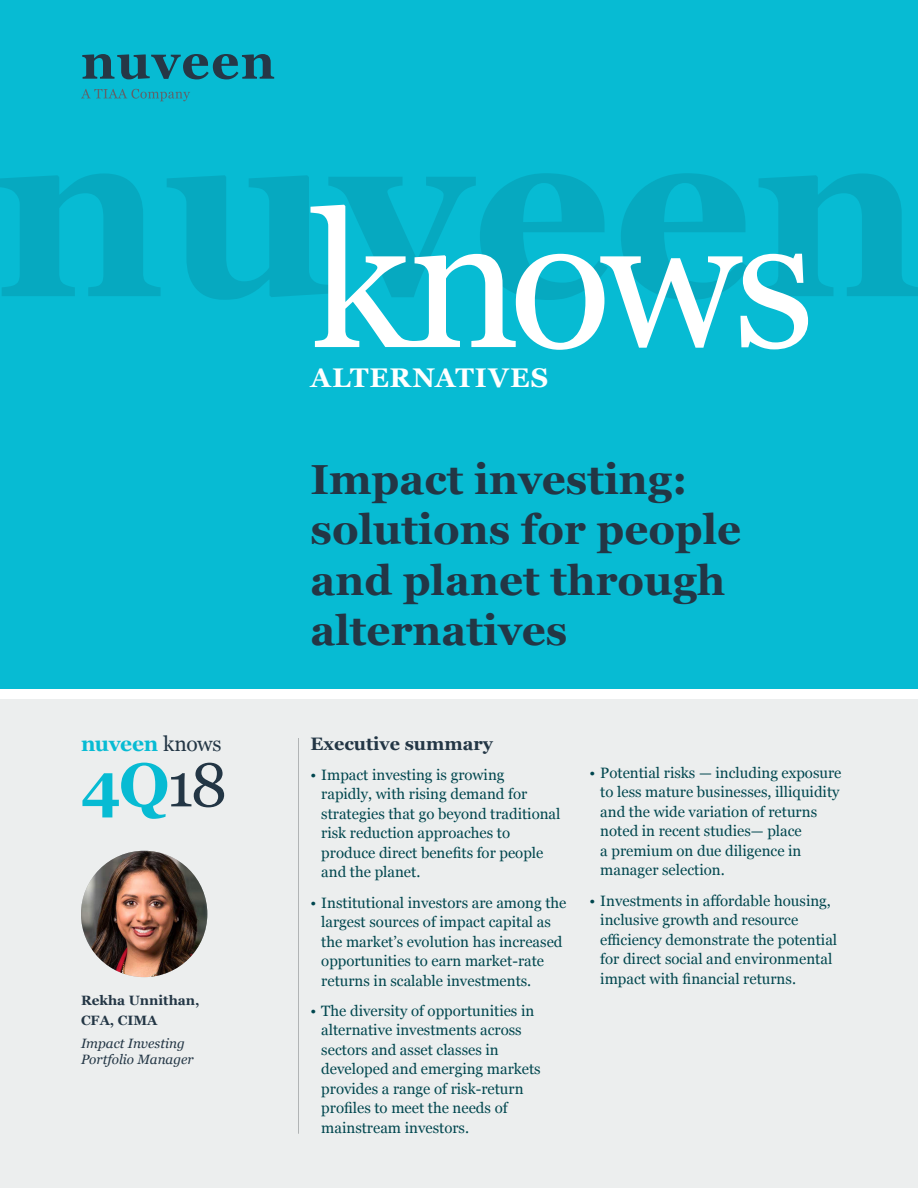
<style>
.page{position:relative;width:918px;height:1188px;background:#fff}
.page>*{position:absolute;margin:0;border:0;box-sizing:border-box;transform-origin:0 0}
.t1{font:700 61.5px "Georgia";color:#07bbd3}
.Headline{font:700 42px/50.4px "Georgia";color:#233645}
.t2{font:700 27px "Georgia";letter-spacing:.035em;color:#fff}
.t3{font:700 21px "Georgia";letter-spacing:-.015em;color:#07bbd3}
.Body{font:700 18px "Georgia";color:#233645}
.t4{font:15px/19.5px "Georgia";color:#00464e}
.Bio_Title{font:italic 13.5px/16.5px "Georgia";color:#233645}
.Bio_Name{font:700 13.5px/19.5px "Georgia";color:#233645}
.s1{font-weight:400;color:#233645}
</style>
<div class="page">
<div style="left:0;top:699px;width:918px;height:489px;background:#eceeee"></div>
<div style="left:0;top:0;width:918px;height:688px;background:#07bbd3"></div>
<svg style="left:0;top:173px;width:918px;height:127px;fill:#06a9c0"></svg>
<svg style="left:82px;top:54px;width:192px;height:25px"></svg>
<svg style="left:81px;top:89px;width:109px;height:12px"></svg>
<svg style="left:311px;top:205px;width:497px;height:145px"></svg>
<img style="left:81px;top:851px;width:126px;height:126px;border-radius:63px">
<hr style="left:298px;top:738px;width:1px;height:396px;background:#b1b4b5">
<p class="t3" style="left:81px;top:728px;width:142px">nuveen <span class="s1">knows</span></p>
<p class="t1" style="left:81px;top:739px;width:148px">4Q<span class="s1">18</span></p>
<p class="Bio_Name" style="left:81px;top:990px;width:120px">Rekha Unnithan,<br>CFA, CIMA</p>
<p class="Bio_Title" style="left:81px;top:1034px;width:114px">Impact Investing<br>Portfolio Manager</p>
<p class="t2" style="left:310px;top:357px;width:239px">ALTERNATIVES</p>
<p class="Headline" style="left:310px;top:452px;width:432px">Impact investing: solutions for people and planet through alternatives</p>
<p class="Body" style="left:310px;top:730px;width:184px">Executive summary</p>
<p class="t4" style="left:321px;top:764px;width:241px;text-indent:-11px">• Impact investing is growing<br>rapidly, with rising demand for strategies that go beyond traditional risk reduction approaches to produce direct benefits for people and the planet.</p>
<p class="t4" style="left:321px;top:892px;width:247px;text-indent:-11px">• Institutional investors are among the largest sources of impact capital as the market’s evolution has increased opportunities to earn market-rate returns in scalable investments.</p>
<p class="t4" style="left:321px;top:1000px;width:221px;text-indent:-11px">• The diversity of opportunities in alternative investments across sectors and asset classes in developed and emerging markets provides a range of risk-return profiles to meet the needs of mainstream investors.</p>
<p class="t4" style="left:600px;top:762px;width:243px;text-indent:-11px">• Potential risks — including exposure to less mature businesses, illiquidity and the wide variation of returns noted in recent studies— place<br>a premium on due diligence in manager selection.</p>
<p class="t4" style="left:600px;top:890px;width:238px;text-indent:-11px">• Investments in affordable housing, inclusive growth and resource efficiency demonstrate the potential for direct social and environmental impact with financial returns.</p>
</div>
